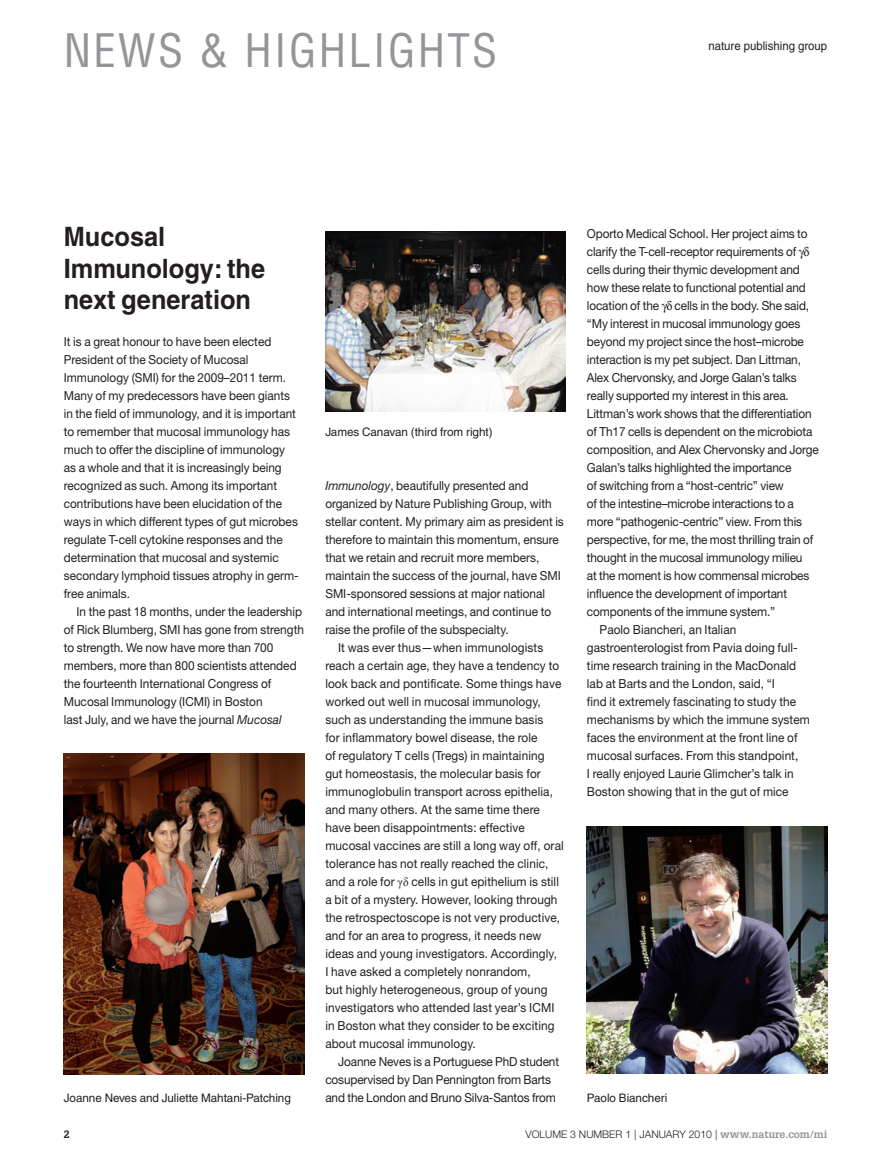
<style>
.page{position:relative;width:891px;height:1175px;background:#fff}
.page>*{position:absolute;margin:0;border:0;box-sizing:border-box;transform-origin:0 0}
.t1{font:condensed 45px "Helvetica";letter-spacing:.05em;color:#939598}
.t2{font:700 26.7px/31.5px "Helvetica";color:#231f20;scale:.95 1}
.t3{font:12.45px/18px "Helvetica Neue";color:#231f20;scale:.95 1}
.t4{font:12px "Helvetica";color:#231f20;scale:.95 1}
.t5{font:11.7px "Helvetica";letter-spacing:-.005em;color:#231f20}
.t6{font:300 10.5px "Helvetica Neue";color:#231f20}
.t7{font:700 10.5px "Glypha";color:#231f20}
.s1{font-style:italic}
.s2{font-family:"Times New Roman"}
.s3{font-family:"Glypha";font-weight:700;color:#939598}
</style>
<div class="page">
<img style="left:325px;top:231px;width:241px;height:180px">
<img style="left:64px;top:754px;width:240px;height:320px">
<img style="left:587px;top:826px;width:240px;height:247px">
<h1 class="t1" style="left:64px;top:23px;width:435px">NEWS &amp; HIGHLIGHTS</h1>
<p class="t4" style="left:708px;top:39px;width:127px">nature publishing group</p>
<h2 class="t2" style="left:64px;top:220px;width:213px">Mucosal<br>Immunology: the next generation</h2>
<p class="t3" style="left:64px;top:332px;width:249px">It is a great honour to have been elected President of the Society of Mucosal Immunology (SMI) for the 2009–2011 term.<br>Many of my predecessors have been giants in the field of immunology, and it is important to remember that mucosal immunology has much to offer the discipline of immunology as a whole and that it is increasingly being recognized as such. Among its important contributions have been elucidation of the ways in which different types of gut microbes regulate T-cell cytokine responses and the determination that mucosal and systemic secondary lymphoid tissues atrophy in germ&shy;free animals.</p>
<p class="t3" style="left:64px;top:602px;width:254px;text-indent:13px">In the past 18 months, under the leadership of Rick Blumberg, SMI has gone from strength to strength. We now have more than 700 members, more than 800 scientists attended the fourteenth International Congress of Mucosal Immunology (ICMI) in Boston<br>last July, and we have the journal <span class="s1">Mucosal</span></p>
<p class="t5" style="left:64px;top:1090px;width:229px">Joanne Neves and Juliette Mahtani-Patching</p>
<p class="t5" style="left:325px;top:425px;width:169px">James Canavan (third from right)</p>
<p class="t3" style="left:325px;top:476px;width:215px"><span class="s1">Immunology</span>, beautifully presented and</p>
<p class="t3" style="left:325px;top:494px;width:240px">organized by Nature Publishing Group, with</p>
<p class="t3" style="left:325px;top:512px;width:253px">stellar content. My primary aim as president is</p>
<p class="t3" style="left:325px;top:530px;width:247px">therefore to maintain this momentum, ensure</p>
<p class="t3" style="left:325px;top:548px;width:227px">that we retain and recruit more members,</p>
<p class="t3" style="left:325px;top:566px;width:249px">maintain the success of the journal, have SMI</p>
<p class="t3" style="left:325px;top:584px;width:233px">SMI-sponsored sessions at major national</p>
<p class="t3" style="left:325px;top:602px;width:239px">and international meetings, and continue to</p>
<p class="t3" style="left:325px;top:620px;width:194px">raise the profile of the subspecialty.</p>
<p class="t3" style="left:338px;top:638px;width:218px">It was ever thus—when immunologists</p>
<p class="t3" style="left:325px;top:656px;width:248px">reach a certain age, they have a tendency to</p>
<p class="t3" style="left:325px;top:674px;width:250px">look back and pontificate. Some things have</p>
<p class="t3" style="left:325px;top:692px;width:228px">worked out well in mucosal immunology,</p>
<p class="t3" style="left:325px;top:710px;width:231px">such as understanding the immune basis</p>
<p class="t3" style="left:325px;top:728px;width:225px">for inflammatory bowel disease, the role</p>
<p class="t3" style="left:325px;top:746px;width:232px">of regulatory T cells (Tregs) in maintaining</p>
<p class="t3" style="left:325px;top:764px;width:228px">gut homeostasis, the molecular basis for</p>
<p class="t3" style="left:325px;top:782px;width:241px">immunoglobulin transport across epithelia,</p>
<p class="t3" style="left:325px;top:800px;width:227px">and many others. At the same time there</p>
<p class="t3" style="left:325px;top:818px;width:212px">have been disappointments: effective</p>
<p class="t3" style="left:325px;top:836px;width:253px">mucosal vaccines are still a long way off, oral</p>
<p class="t3" style="left:325px;top:854px;width:236px">tolerance has not really reached the clinic,</p>
<p class="t3" style="left:325px;top:872px;width:247px">and a role for <span class="s2">γδ</span> cells in gut epithelium is still</p>
<p class="t3" style="left:325px;top:890px;width:246px">a bit of a mystery. However, looking through</p>
<p class="t3" style="left:325px;top:908px;width:249px">the retrospectoscope is not very productive,</p>
<p class="t3" style="left:325px;top:926px;width:229px">and for an area to progress, it needs new</p>
<p class="t3" style="left:325px;top:944px;width:245px">ideas and young investigators. Accordingly,</p>
<p class="t3" style="left:325px;top:962px;width:218px">I have asked a completely nonrandom,</p>
<p class="t3" style="left:325px;top:980px;width:235px">but highly heterogeneous, group of young</p>
<p class="t3" style="left:325px;top:998px;width:243px">investigators who attended last year’s ICMI</p>
<p class="t3" style="left:325px;top:1016px;width:243px">in Boston what they consider to be exciting</p>
<p class="t3" style="left:325px;top:1034px;width:160px">about mucosal immunology.</p>
<p class="t3" style="left:338px;top:1052px;width:234px">Joanne Neves is a Portuguese PhD student</p>
<p class="t3" style="left:325px;top:1070px;width:239px">cosupervised by Dan Pennington from Barts</p>
<p class="t3" style="left:325px;top:1088px;width:244px">and the London and Bruno Silva-Santos from</p>
<p class="t3" style="left:587px;top:224px;width:234px">Oporto Medical School. Her project aims to</p>
<p class="t3" style="left:587px;top:242px;width:222px">clarify the T-cell-receptor requirements of</p>
<p class="t3" style="left:587px;top:260px;width:226px">cells during their thymic development and</p>
<p class="t3" style="left:587px;top:278px;width:232px">how these relate to functional potential and</p>
<p class="t3" style="left:587px;top:296px;width:236px">location of the cells in the body. She said,</p>
<p class="t3" style="left:587px;top:314px;width:226px">“My interest in mucosal immunology goes</p>
<p class="t3" style="left:587px;top:332px;width:230px">beyond my project since the host–microbe</p>
<p class="t3" style="left:587px;top:350px;width:227px">interaction is my pet subject. Dan Littman,</p>
<p class="t3" style="left:587px;top:368px;width:222px">Alex Chervonsky, and Jorge Galan’s talks</p>
<p class="t3" style="left:587px;top:386px;width:214px">really supported my interest in this area.</p>
<p class="t3" style="left:587px;top:404px;width:238px">Littman’s work shows that the differentiation</p>
<p class="t3" style="left:587px;top:422px;width:239px">of Th17 cells is dependent on the microbiota</p>
<p class="t3" style="left:587px;top:440px;width:246px">composition, and Alex Chervonsky and Jorge</p>
<p class="t3" style="left:587px;top:458px;width:217px">Galan’s talks highlighted the importance</p>
<p class="t3" style="left:587px;top:476px;width:209px">of switching from a “host-centric” view</p>
<p class="t3" style="left:587px;top:494px;width:219px">of the intestine–microbe interactions to a</p>
<p class="t3" style="left:587px;top:512px;width:228px">more “pathogenic-centric” view. From this</p>
<p class="t3" style="left:587px;top:530px;width:240px">perspective, for me, the most thrilling train of</p>
<p class="t3" style="left:587px;top:548px;width:228px">thought in the mucosal immunology milieu</p>
<p class="t3" style="left:587px;top:566px;width:236px">at the moment is how commensal microbes</p>
<p class="t3" style="left:587px;top:584px;width:212px">influence the development of important</p>
<p class="t3" style="left:587px;top:602px;width:200px">components of the immune system.”</p>
<p class="t3" style="left:600px;top:620px;width:145px">Paolo Biancheri, an Italian</p>
<p class="t3" style="left:587px;top:638px;width:223px">gastroenterologist from Pavia doing full-</p>
<p class="t3" style="left:587px;top:656px;width:222px">time research training in the MacDonald</p>
<p class="t3" style="left:587px;top:674px;width:200px">lab at Barts and the London, said, “I</p>
<p class="t3" style="left:587px;top:692px;width:222px">find it extremely fascinating to study the</p>
<p class="t3" style="left:587px;top:710px;width:236px">mechanisms by which the immune system</p>
<p class="t3" style="left:587px;top:728px;width:223px">faces the environment at the front line of</p>
<p class="t3" style="left:587px;top:746px;width:224px">mucosal surfaces. From this standpoint,</p>
<p class="t3" style="left:587px;top:764px;width:219px">I really enjoyed Laurie Glimcher’s talk in</p>
<p class="t3" style="left:587px;top:782px;width:214px">Boston showing that in the gut of mice</p>
<p class="t5" style="left:587px;top:1090px;width:82px">Paolo Biancheri</p>
<p class="t7" style="left:64px;top:1127px;width:7px">2</p>
<p class="t6" style="left:526px;top:1127px;width:303px">VOLUME 3 NUMBER 1 | JANUARY 2010 | <span class="s3">www.nature.com/mi</span></p>
</div>
